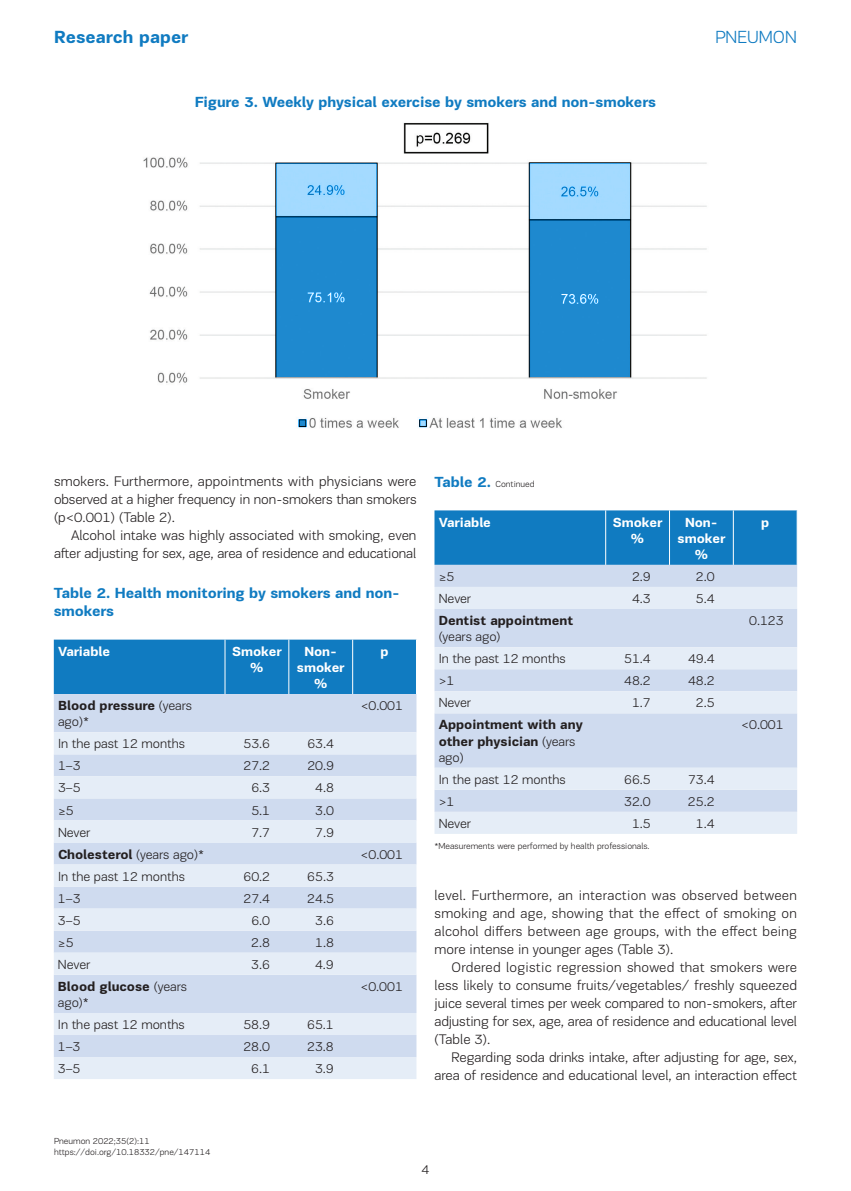
<style>
.page{position:relative;width:851px;height:1191px;background:#fff}
.page>*{position:absolute;margin:0;border:0;box-sizing:border-box;transform-origin:0 0}
.t1{font:700 18px "PF Encore Sans Pro";color:#107bc1}
.t2{font:300 18px "PF Encore Sans Pro";color:#107bc1}
.t3{font:700 15px/18px "PF Encore Sans Pro";letter-spacing:-.01em;color:#107bc1}
.t4{font:300 14.25px/18px "PF Encore Sans Pro";letter-spacing:-.005em;color:#231f20;text-align:justify}
.t5{font:300 13.5px "PF Encore Sans Pro";letter-spacing:-.005em;color:#231f20}
.t6{font:700 13.5px/16.2px "PF Encore Sans Pro";letter-spacing:-.005em;color:#231f20}
.t7{font:700 13.5px/16.2px "PF Encore Sans Pro";letter-spacing:-.005em;color:#fff;text-align:center}
.t8{font:300 9px/10.8px "PF Encore Sans Pro";color:#231f20}
.s1{font-weight:300}
.s2{font-weight:700;font-size:15px;color:#107bc1}
</style>
<div class="page">
<div style="left:54px;top:639px;width:362px;height:55px;background:#107bc1"></div>
<div style="left:54px;top:694px;width:362px;height:38px;background:#cfdbef"></div>
<svg style="left:54px;top:732px;width:362px;height:347px;background:#dae4f3"></svg>
<hr style="left:225px;top:639px;width:1px;height:55px;background:#fff">
<hr style="left:288px;top:639px;width:1px;height:55px;background:#fff">
<hr style="left:352px;top:639px;width:1px;height:55px;background:#fff">
<img style="left:143px;top:122px;width:564px;height:306px">
<svg style="left:276px;top:163px;width:101px;height:214px;background:#3c9ad8"></svg>
<svg style="left:297px;top:415px;width:11px;height:12px"></svg>
<svg style="left:417px;top:415px;width:11px;height:12px"></svg>
<svg style="left:529px;top:163px;width:100px;height:214px;background:#3c97d2"></svg>
<div style="left:434px;top:510px;width:362px;height:55px;background:#107bc1"></div>
<div style="left:434px;top:565px;width:363px;height:22px;background:#cfdbef"></div>
<svg style="left:434px;top:587px;width:363px;height:247px;background:#d9e3f2"></svg>
<hr style="left:605px;top:510px;width:1px;height:55px;background:#fff">
<hr style="left:669px;top:510px;width:1px;height:55px;background:#fff">
<hr style="left:733px;top:510px;width:1px;height:55px;background:#fff">
<p class="t1" style="left:54px;top:26px;width:136px">Research paper</p>
<p class="t2" style="left:715px;top:27px;width:83px">PNEUMON</p>
<p class="t3" style="left:195px;top:93px;width:462px">Figure 3. Weekly physical exercise by smokers and non-smokers</p>
<p class="t4" style="left:54px;top:472px;width:364px">smokers. Furthermore, appointments with physicians were observed at a higher frequency in non-smokers than smokers (p&lt;0.001) (Table 2).</p>
<p class="t4" style="left:54px;top:526px;width:364px;text-align:right">Alcohol intake was highly associated with smoking, even after adjusting for sex, age, area of residence and educational</p>
<p class="t3" style="left:54px;top:583px;width:347px">Table 2. Health monitoring by smokers and non&shy;smokers</p>
<p class="t7" style="left:58px;top:643px;width:54px">Variable</p>
<p class="t7" style="left:232px;top:643px;width:51px">Smoker %</p>
<p class="t7" style="left:297px;top:643px;width:49px">Non&shy;smoker %</p>
<p class="t7" style="left:380px;top:643px;width:10px">p</p>
<p class="t6" style="left:58px;top:697px;width:135px">Blood pressure <span class="s1">(years ago)*</span></p>
<p class="t5" style="left:360px;top:698px;width:44px">&lt;0.001</p>
<p class="t5" style="left:58px;top:736px;width:128px">In the past 12 months</p>
<p class="t5" style="left:243px;top:736px;width:28px">53.6</p>
<p class="t5" style="left:307px;top:736px;width:28px">63.4</p>
<p class="t5" style="left:58px;top:758px;width:24px">1–3</p>
<p class="t5" style="left:243px;top:758px;width:28px">27.2</p>
<p class="t5" style="left:307px;top:758px;width:28px">20.9</p>
<p class="t5" style="left:58px;top:780px;width:24px">3–5</p>
<p class="t5" style="left:251px;top:780px;width:20px">6.3</p>
<p class="t5" style="left:315px;top:780px;width:20px">4.8</p>
<p class="t5" style="left:58px;top:802px;width:17px">≥5</p>
<p class="t5" style="left:251px;top:802px;width:20px">5.1</p>
<p class="t5" style="left:315px;top:802px;width:20px">3.0</p>
<p class="t5" style="left:58px;top:824px;width:34px">Never</p>
<p class="t5" style="left:251px;top:824px;width:20px">7.7</p>
<p class="t5" style="left:315px;top:824px;width:20px">7.9</p>
<p class="t6" style="left:58px;top:846px;width:147px">Cholesterol <span class="s1">(years ago)*</span></p>
<p class="t5" style="left:360px;top:846px;width:44px">&lt;0.001</p>
<p class="t5" style="left:58px;top:868px;width:128px">In the past 12 months</p>
<p class="t5" style="left:243px;top:868px;width:28px">60.2</p>
<p class="t5" style="left:307px;top:868px;width:28px">65.3</p>
<p class="t5" style="left:58px;top:890px;width:24px">1–3</p>
<p class="t5" style="left:243px;top:890px;width:28px">27.4</p>
<p class="t5" style="left:307px;top:890px;width:28px">24.5</p>
<p class="t5" style="left:58px;top:912px;width:24px">3–5</p>
<p class="t5" style="left:251px;top:912px;width:20px">6.0</p>
<p class="t5" style="left:315px;top:912px;width:20px">3.6</p>
<p class="t5" style="left:58px;top:934px;width:17px">≥5</p>
<p class="t5" style="left:251px;top:934px;width:20px">2.8</p>
<p class="t5" style="left:315px;top:934px;width:20px">1.8</p>
<p class="t5" style="left:58px;top:956px;width:34px">Never</p>
<p class="t5" style="left:251px;top:956px;width:20px">3.6</p>
<p class="t5" style="left:315px;top:956px;width:20px">4.9</p>
<p class="t6" style="left:58px;top:978px;width:131px">Blood glucose <span class="s1">(years ago)*</span></p>
<p class="t5" style="left:360px;top:978px;width:44px">&lt;0.001</p>
<p class="t5" style="left:58px;top:1016px;width:128px">In the past 12 months</p>
<p class="t5" style="left:243px;top:1016px;width:28px">58.9</p>
<p class="t5" style="left:307px;top:1016px;width:28px">65.1</p>
<p class="t5" style="left:58px;top:1038px;width:24px">1–3</p>
<p class="t5" style="left:243px;top:1038px;width:28px">28.0</p>
<p class="t5" style="left:307px;top:1038px;width:28px">23.8</p>
<p class="t5" style="left:58px;top:1060px;width:24px">3–5</p>
<p class="t5" style="left:251px;top:1060px;width:20px">6.1</p>
<p class="t5" style="left:315px;top:1060px;width:20px">3.9</p>
<p class="t8" style="left:434px;top:478px;width:102px"><span class="s2">Table 2.</span> Continued</p>
<p class="t7" style="left:438px;top:514px;width:54px">Variable</p>
<p class="t7" style="left:612px;top:514px;width:51px">Smoker %</p>
<p class="t7" style="left:677px;top:514px;width:49px">Non&shy;smoker %</p>
<p class="t7" style="left:761px;top:514px;width:10px">p</p>
<p class="t5" style="left:438px;top:568px;width:17px">≥5</p>
<p class="t5" style="left:632px;top:568px;width:20px">2.9</p>
<p class="t5" style="left:695px;top:568px;width:20px">2.0</p>
<p class="t5" style="left:438px;top:590px;width:34px">Never</p>
<p class="t5" style="left:632px;top:590px;width:20px">4.3</p>
<p class="t5" style="left:695px;top:590px;width:20px">5.4</p>
<p class="t6" style="left:438px;top:612px;width:136px">Dentist appointment</p>
<p class="t5" style="left:438px;top:629px;width:63px">(years ago)</p>
<p class="t5" style="left:749px;top:612px;width:36px">0.123</p>
<p class="t5" style="left:438px;top:651px;width:128px">In the past 12 months</p>
<p class="t5" style="left:624px;top:651px;width:28px">51.4</p>
<p class="t5" style="left:688px;top:651px;width:28px">49.4</p>
<p class="t5" style="left:438px;top:673px;width:17px">&gt;1</p>
<p class="t5" style="left:624px;top:673px;width:28px">48.2</p>
<p class="t5" style="left:688px;top:673px;width:28px">48.2</p>
<p class="t5" style="left:438px;top:695px;width:34px">Never</p>
<p class="t5" style="left:632px;top:695px;width:20px">1.7</p>
<p class="t5" style="left:695px;top:695px;width:20px">2.5</p>
<p class="t6" style="left:438px;top:717px;width:146px">Appointment with any other physician <span class="s1">(years ago)</span></p>
<p class="t5" style="left:741px;top:717px;width:44px">&lt;0.001</p>
<p class="t5" style="left:438px;top:771px;width:128px">In the past 12 months</p>
<p class="t5" style="left:624px;top:771px;width:28px">66.5</p>
<p class="t5" style="left:688px;top:771px;width:28px">73.4</p>
<p class="t5" style="left:438px;top:793px;width:17px">&gt;1</p>
<p class="t5" style="left:624px;top:793px;width:28px">32.0</p>
<p class="t5" style="left:687px;top:793px;width:28px">25.2</p>
<p class="t5" style="left:438px;top:815px;width:34px">Never</p>
<p class="t5" style="left:632px;top:815px;width:20px">1.5</p>
<p class="t5" style="left:695px;top:815px;width:20px">1.4</p>
<p class="t8" style="left:434px;top:841px;width:216px">*Measurements were performed by health professionals.</p>
<p class="t4" style="left:434px;top:886px;width:364px">level. Furthermore, an interaction was observed between smoking and age, showing that the effect of smoking on alcohol differs between age groups, with the effect being more intense in younger ages (Table 3).</p>
<p class="t4" style="left:434px;top:958px;width:364px;text-indent:17px">Ordered logistic regression showed that smokers were less likely to consume fruits/vegetables/ freshly squeezed juice several times per week compared to non-smokers, after adjusting for sex, age, area of residence and educational level (Table 3).</p>
<p class="t4" style="left:434px;top:1048px;width:364px;text-align:right">Regarding soda drinks intake, after adjusting for age, sex, area of residence and educational level, an interaction effect</p>
<p class="t8" style="left:54px;top:1135px;width:158px">Pneumon 2022;35(2):11 https://doi.org/10.18332/pne/147114</p>
<p class="t5" style="left:421px;top:1161px;width:9px">4</p>
</div>
